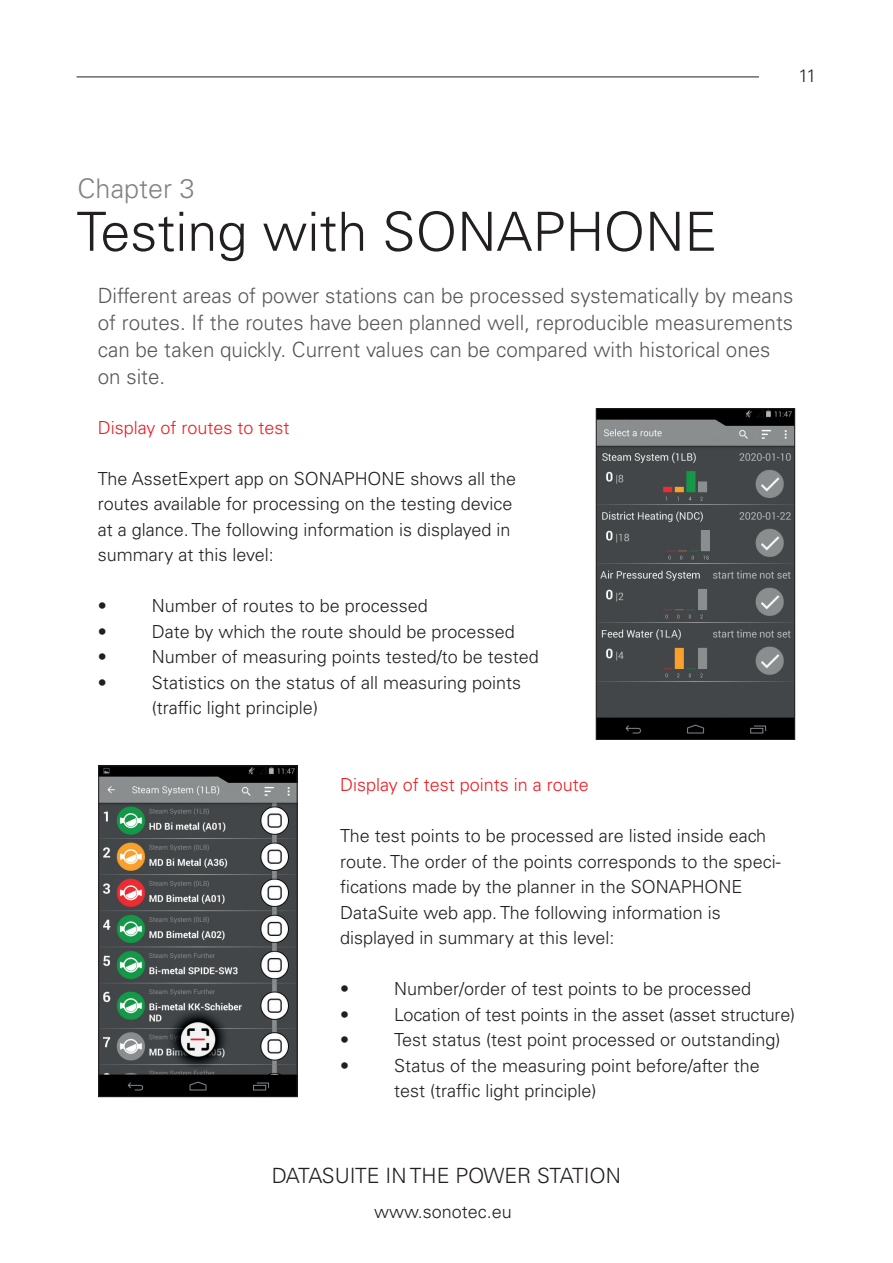
<style>
.page{position:relative;width:893px;height:1263px;background:#fff}
.page>*{position:absolute;margin:0;border:0;box-sizing:border-box;transform-origin:0 0}
.t1{font:300 54px "Univers LT Std";color:#231f20}
.t2{font:300 27px "Univers LT Std";color:#808285}
.t3{font:300 21px/27px "Univers LT Std";color:#57585a}
.t4{font:300 21px "Univers LT Std";color:#231f20}
.t5{font:300 18px/25.5px "Univers LT Std";color:#231f20}
.t6{font:300 18px "Univers LT Std";color:#ee1d23}
</style>
<div class="page">
<hr style="left:77px;top:77px;width:682px;height:1px;background:#231f20">
<img style="left:100px;top:767px;width:196px;height:328px">
<div style="left:98px;top:765px;width:200px;height:332px;border:1px solid #231f20"></div>
<img style="left:598px;top:410px;width:195px;height:328px">
<div style="left:596px;top:408px;width:199px;height:332px;border:1px solid #231f20"></div>
<p class="t5" style="left:798px;top:63px;width:19px">11</p>
<h2 class="t2" style="left:78px;top:172px;width:119px">Chapter 3</h2>
<h1 class="t1" style="left:77px;top:199px;width:642px">Testing with SONAPHONE</h1>
<p class="t3" style="left:98px;top:282px;width:697px">Different areas of power stations can be processed systematically by means of routes. If the routes have been planned well, reproducible measurements can be taken quickly. Current values can be compared with historical ones on site.</p>
<p class="t6" style="left:98px;top:416px;width:193px">Display of routes to test</p>
<p class="t5" style="left:98px;top:466px;width:420px">The AssetExpert app on SONAPHONE shows all the routes available for processing on the testing device at a glance. The following information is displayed in summary at this level:</p>
<p class="t5" style="left:98px;top:593px;width:10px">•</p>
<p class="t5" style="left:152px;top:593px;width:278px">Number of routes to be processed</p>
<p class="t5" style="left:98px;top:619px;width:10px">•</p>
<p class="t5" style="left:152px;top:619px;width:364px">Date by which the route should be processed</p>
<p class="t5" style="left:98px;top:644px;width:10px">•</p>
<p class="t5" style="left:152px;top:644px;width:389px">Number of measuring points tested/to be tested</p>
<p class="t5" style="left:98px;top:670px;width:10px">•</p>
<p class="t5" style="left:152px;top:670px;width:371px">Statistics on the status of all measuring points (traffic light principle)</p>
<p class="t6" style="left:340px;top:774px;width:250px">Display of test points in a route</p>
<p class="t5" style="left:340px;top:823px;width:442px">The test points to be processed are listed inside each route. The order of the points corresponds to the speci&shy;fications made by the planner in the SONAPHONE DataSuite web app. The following information is displayed in summary at this level:</p>
<p class="t5" style="left:340px;top:976px;width:10px">•</p>
<p class="t5" style="left:394px;top:976px;width:359px">Number/order of test points to be processed</p>
<p class="t5" style="left:340px;top:1001px;width:10px">•</p>
<p class="t5" style="left:394px;top:1001px;width:403px">Location of test points in the asset (asset structure)</p>
<p class="t5" style="left:340px;top:1027px;width:10px">•</p>
<p class="t5" style="left:394px;top:1027px;width:388px">Test status (test point processed or outstanding)</p>
<p class="t5" style="left:340px;top:1052px;width:10px">•</p>
<p class="t5" style="left:394px;top:1052px;width:367px">Status of the measuring point before/after the test (traffic light principle)</p>
<p class="t4" style="left:272px;top:1162px;width:351px">DATASUITE IN THE POWER STATION</p>
<p class="t5" style="left:374px;top:1199px;width:139px">www.sonotec.eu</p>
</div>
